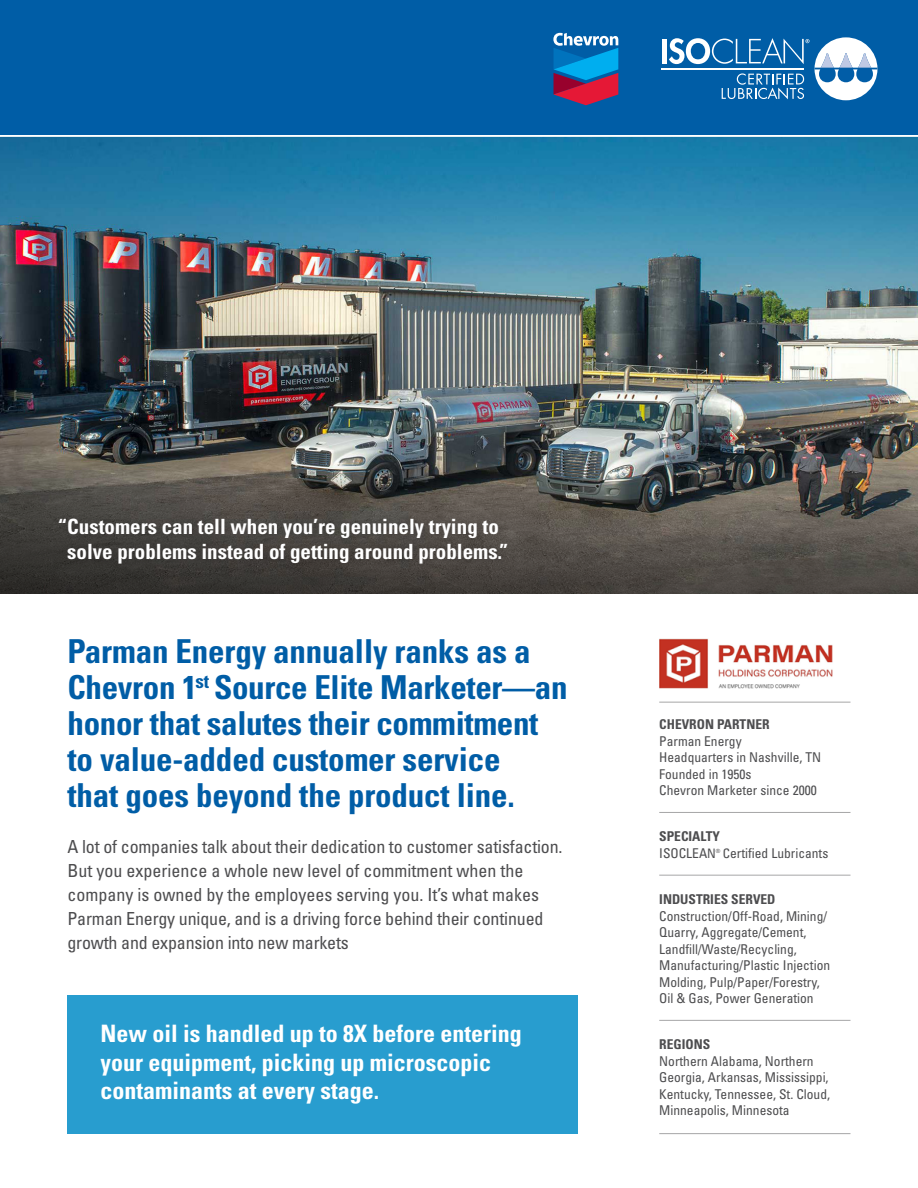
<style>
.page{position:relative;width:918px;height:1188px;background:#fff}
.page>*{position:absolute;margin:0;border:0;box-sizing:border-box;transform-origin:0 0}
.H1_-_20_24{font:700 condensed 33px/36px "Univers";letter-spacing:-.005em;color:#005da6}
.H2___18_24{font:700 condensed 24px/28.5px "Univers";color:#fff}
.H2___18_24-2{font:700 condensed 21px/25.5px "Univers";color:#fff;text-align:center}
.Body_large_-_14_22_5{font:condensed 18px/24px "Univers";letter-spacing:-.01em;color:#4d4d4f}
.Body_small_-_9_12{font:condensed 13.5px/16.5px "Univers";color:#4d4d4f}
.Body_small_-_9_12-2{font:700 condensed 13.5px "Univers";color:#4d4d4f}
.Body_small_-_9_12-3{font:condensed 5.7px "Univers";color:#4d4d4f}
.s1{font-size:13.05px}
</style>
<div class="page">
<img style="left:659px;top:638px;width:180px;height:64px">
<img style="left:0;top:137px;width:918px;height:19px">
<hr style="left:659px;top:702px;width:191px;height:1px;background:#a6a6a7">
<hr style="left:659px;top:812px;width:191px;height:1px;background:#a6a6a7">
<hr style="left:659px;top:875px;width:191px;height:1px;background:#a6a6a7">
<hr style="left:659px;top:1020px;width:191px;height:1px;background:#a6a6a7">
<hr style="left:659px;top:1133px;width:191px;height:1px;background:#a6a6a7">
<img style="left:0;top:156px;width:918px;height:438px">
<div style="left:68px;top:996px;width:510px;height:138px;background:#289dcf"></div>
<div style="left:0;top:0;width:918px;height:135px;background:#005da6"></div>
<svg style="left:722px;top:73px;width:82px;height:26px"></svg>
<hr style="left:662px;top:39px;width:4px;height:24px;background:#fff">
<hr style="left:661px;top:68px;width:143px;height:1px;background:#fff">
<svg style="left:669px;top:38px;width:141px;height:26px"></svg>
<div style="left:815px;top:37px;width:62px;height:63px;background:#fff;border-radius:50%"></div>
<svg style="left:819px;top:53px;width:54px;height:29px"></svg>
<hr style="left:815px;top:68px;width:62px;height:1px;background:#015da7">
<svg style="left:553px;top:33px;width:65px;height:72px"></svg>
<div style="left:53px;top:511px;width:463px;height:61px;background:#231f20;opacity:.3"></div>
<p class="H2___18_24-2" style="left:58px;top:513px;width:452px">“Customers can tell when you’re genuinely trying to solve problems instead of getting around problems.”</p>
<p class="H1_-_20_24" style="left:68px;top:633px;width:502px">Parman Energy annually ranks as a Chevron 1<sup>st</sup> Source Elite Marketer—an honor that salutes their commitment to value-added customer service<br>that goes beyond the product line.</p>
<p class="Body_large_-_14_22_5" style="left:68px;top:834px;width:497px">A lot of companies talk about their dedication to customer satisfaction.<br>But you experience a whole new level of commitment when the company is owned by the employees serving you. It’s what makes Parman Energy unique, and is a driving force behind their continued growth and expansion into new markets</p>
<p class="H2___18_24" style="left:100px;top:1020px;width:423px">New oil is handled up to 8X before entering your equipment, picking up microscopic contaminants at every stage.</p>
<p class="Body_small_-_9_12-2" style="left:659px;top:716px;width:112px">CHEVRON PARTNER</p>
<p class="Body_small_-_9_12" style="left:659px;top:733px;width:163px">Parman Energy<br>Headquarters in Nashville, TN<br>Founded in 1950s<br>Chevron Marketer since 2000</p>
<p class="Body_small_-_9_12-2" style="left:659px;top:828px;width:62px">SPECIALTY</p>
<p class="Body_small_-_9_12" style="left:659px;top:845px;width:58px">ISOCLEA<span class="s1">N</span></p>
<p class="Body_small_-_9_12-3" style="left:716px;top:847px;width:6px">®</p>
<p class="Body_small_-_9_12" style="left:723px;top:845px;width:107px"><span class="s1">C</span>ertified Lubricants</p>
<p class="Body_small_-_9_12-2" style="left:659px;top:891px;width:118px">INDUSTRIES SERVED</p>
<p class="Body_small_-_9_12" style="left:659px;top:907px;width:172px">Construction/Off-Road, Mining/<br>Quarry, Aggregate/Cement,<br>Landfill/Waste/Recycling,<br>Manufacturing/Plastic Injection<br>Molding, Pulp/Paper/Forestry,<br>Oil &amp; Gas, Power Generation</p>
<p class="Body_small_-_9_12-2" style="left:659px;top:1036px;width:53px">REGIONS</p>
<p class="Body_small_-_9_12" style="left:659px;top:1053px;width:172px">Northern Alabama, Northern<br>Georgia, Arkansas, Mississippi,<br>Kentucky, Tennessee, St. Cloud,<br>Minneapolis, Minnesota</p>
</div>
